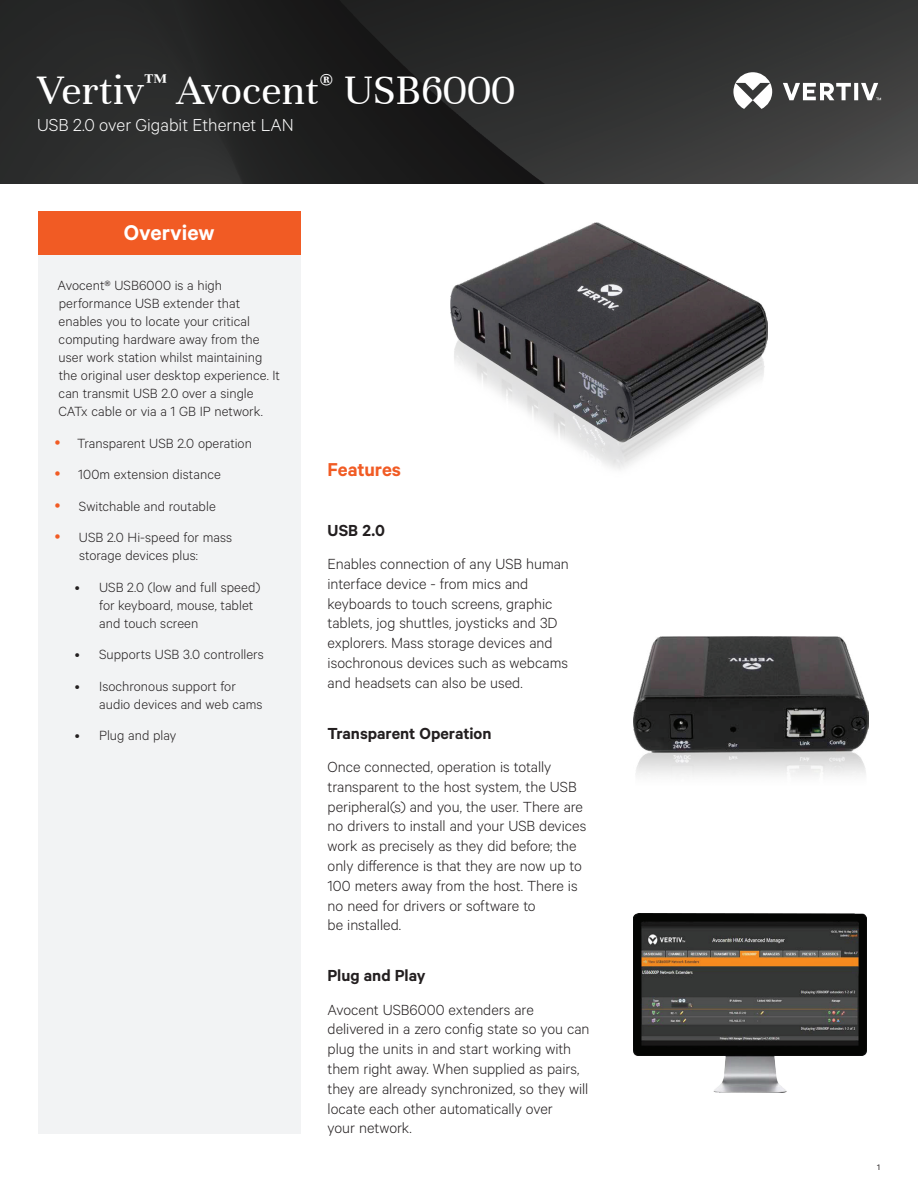
<style>
.page{position:relative;width:918px;height:1188px;background:#fff}
.page>*{position:absolute;margin:0;border:0;box-sizing:border-box;transform-origin:0 0}
.t1{font:45px "Unna";color:#fff}
.t2{font:600 24px "Calibre";color:#fff}
.t3{font:600 21px "Calibre";letter-spacing:-.005em;color:#f15b24}
.t4{font:300 19.5px "Calibre";color:#fff}
.t5{font:600 18px "Calibre";color:#231f20}
.t6{font:300 16.5px/19.8px "Calibre";color:#231f20}
.t7{font:300 15px/18px "Calibre";color:#231f20}
.t8{font:9px "Calibre";color:#231f20}
</style>
<div class="page">
<img style="left:0;top:0;width:918px;height:183px">
<svg style="left:733px;top:72px;width:148px;height:37px"></svg>
<div style="left:38px;top:254px;width:263px;height:880px;background:#f2f3f4"></div>
<div style="left:38px;top:211px;width:263px;height:43px;background:#f15b24"></div>
<img style="left:450px;top:222px;width:318px;height:248px">
<img style="left:634px;top:636px;width:234px;height:140px">
<img style="left:633px;top:914px;width:234px;height:179px">
<h1 class="t1" style="left:37px;top:64px;width:480px">Vertiv<sup>™</sup> Avocent<sup>®</sup> USB6000</h1>
<p class="t4" style="left:37px;top:113px;width:258px">USB 2.0 over Gigabit Ethernet LAN</p>
<h2 class="t2" style="left:124px;top:219px;width:92px">Overview</h2>
<p class="t7" style="left:58px;top:276px;width:224px">Avocent® USB6000 is a high performance USB extender that enables you to locate your critical computing hardware away from the user work station whilst maintaining the original user desktop experience. It can transmit USB 2.0 over a single CATx cable or via a 1 GB IP network.</p>
<p class="t7" style="left:77px;top:427px;width:176px;line-height:31.5px">Transparent USB 2.0 operation<br>100m extension distance<br>Switchable and routable<br>USB 2.0 Hi-speed for mass</p>
<p class="t7" style="left:79px;top:546px;width:120px">storage devices plus:</p>
<p class="t7" style="left:99px;top:577px;width:163px;text-indent:-24px">• USB 2.0 (low and full speed) for keyboard, mouse, tablet and touch screen</p>
<p class="t7" style="left:75px;top:645px;width:190px">• Supports USB 3.0 controllers</p>
<p class="t7" style="left:99px;top:676px;width:165px;text-indent:-24px">• Isochronous support for audio devices and web cams</p>
<p class="t7" style="left:75px;top:726px;width:103px">• Plug and play</p>
<p class="t3" style="left:328px;top:457px;width:75px">Features</p>
<p class="t5" style="left:328px;top:519px;width:59px">USB 2.0</p>
<p class="t6" style="left:328px;top:553px;width:243px">Enables connection of any USB human interface device - from mics and keyboards to touch screens, graphic tablets, jog shuttles, joysticks and 3D explorers. Mass storage devices and isochronous devices such as webcams and headsets can also be used.</p>
<p class="t5" style="left:328px;top:722px;width:165px">Transparent Operation</p>
<p class="t6" style="left:328px;top:756px;width:260px">Once connected, operation is totally transparent to the host system, the USB peripheral(s) and you, the user. There are no drivers to install and your USB devices work as precisely as they did before; the only difference is that they are now up to 100 meters away from the host. There is no need for drivers or software to<br>be installed.</p>
<p class="t5" style="left:328px;top:965px;width:99px">Plug and Play</p>
<p class="t6" style="left:328px;top:999px;width:264px">Avocent USB6000 extenders are delivered in a zero config state so you can plug the units in and start working with them right away. When supplied as pairs, they are already synchronized, so they will locate each other automatically over<br>your network.</p>
<p class="t8" style="left:877px;top:1162px;width:4px">1</p>
</div>
